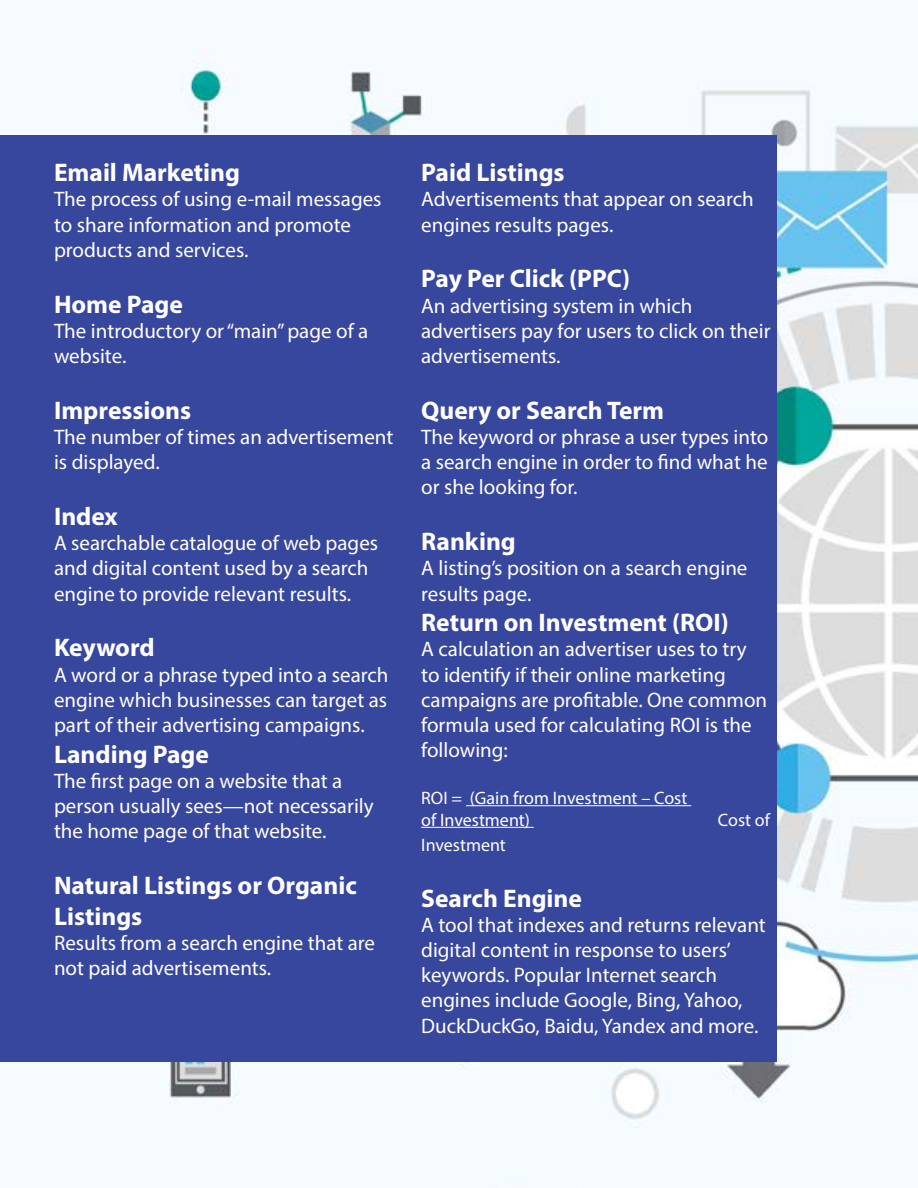
<style>
.page{position:relative;width:918px;height:1188px;background:#fff}
.page>*{position:absolute;margin:0;border:0;box-sizing:border-box;transform-origin:0 0}
.t1{font:700 25.5px/30.6px "Myriad Pro";color:#fff}
.t2{font:21px/25.2px "Myriad Pro";color:#fff}
.t3{font:18px/21.6px "Myriad Pro";color:#fff}
</style>
<div class="page">
<img style="left:0;top:46px;width:918px;height:1133px">
<div style="left:0;top:135px;width:777px;height:926px;background:#37479e"></div>
<hr style="left:466px;top:805px;width:225px;height:1px;background:#fff">
<hr style="left:421px;top:827px;width:113px;height:1px;background:#fff">
<p class="t1" style="left:54px;top:156px;width:188px">Email Marketing</p>
<p class="t2" style="left:54px;top:186px;width:329px">The process of using e-mail messages to share information and promote products and services.</p>
<p class="t1" style="left:54px;top:288px;width:130px">Home Page</p>
<p class="t2" style="left:54px;top:318px;width:316px">The introductory or “main” page of a website.</p>
<p class="t1" style="left:54px;top:394px;width:139px">Impressions</p>
<p class="t2" style="left:54px;top:424px;width:341px">The number of times an advertisement is displayed.</p>
<p class="t1" style="left:54px;top:500px;width:65px">Index</p>
<p class="t2" style="left:54px;top:530px;width:326px">A searchable catalogue of web pages and digital content used by a search engine to provide relevant results.</p>
<p class="t1" style="left:54px;top:632px;width:102px">Keyword</p>
<p class="t2" style="left:54px;top:662px;width:336px;text-align:justify">A word or a phrase typed into a search engine which businesses can target as part of their advertising campaigns.</p>
<p class="t1" style="left:54px;top:738px;width:156px">Landing Page</p>
<p class="t2" style="left:54px;top:768px;width:321px">The first page on a website that a person usually sees—not necessarily the home page of that website.</p>
<p class="t1" style="left:54px;top:869px;width:304px">Natural Listings or Organic<br>Listings</p>
<p class="t2" style="left:54px;top:930px;width:323px">Results from a search engine that are not paid advertisements.</p>
<p class="t1" style="left:421px;top:156px;width:145px">Paid Listings</p>
<p class="t2" style="left:421px;top:186px;width:334px">Advertisements that appear on search engines results pages.</p>
<p class="t1" style="left:421px;top:263px;width:211px">Pay Per Click (PPC)</p>
<p class="t2" style="left:421px;top:293px;width:351px">An advertising system in which advertisers pay for users to click on their advertisements.</p>
<p class="t1" style="left:421px;top:394px;width:244px">Query or Search Term</p>
<p class="t2" style="left:421px;top:424px;width:349px;text-align:justify">The keyword or phrase a user types into a search engine in order to find what he or she looking for.</p>
<p class="t1" style="left:421px;top:525px;width:96px">Ranking</p>
<p class="t2" style="left:421px;top:555px;width:328px">A listing’s position on a search engine results page.</p>
<p class="t1" style="left:421px;top:606px;width:309px">Return on Investment (ROI)</p>
<p class="t2" style="left:421px;top:636px;width:348px">A calculation an advertiser uses to try to identify if their online marketing campaigns are profitable. One common formula used for calculating ROI is the following:</p>
<p class="t3" style="left:421px;top:787px;width:268px">ROI = (Gain from Investment – Cost of Investment)</p>
<p class="t3" style="left:718px;top:808px;width:54px">Cost of</p>
<p class="t3" style="left:421px;top:834px;width:86px">Investment</p>
<p class="t1" style="left:421px;top:882px;width:162px">Search Engine</p>
<p class="t2" style="left:421px;top:912px;width:346px">A tool that indexes and returns relevant digital content in response to users’ keywords. Popular Internet search engines include Google, Bing, Yahoo, DuckDuckGo, Baidu, Yandex and more.</p>
</div>
